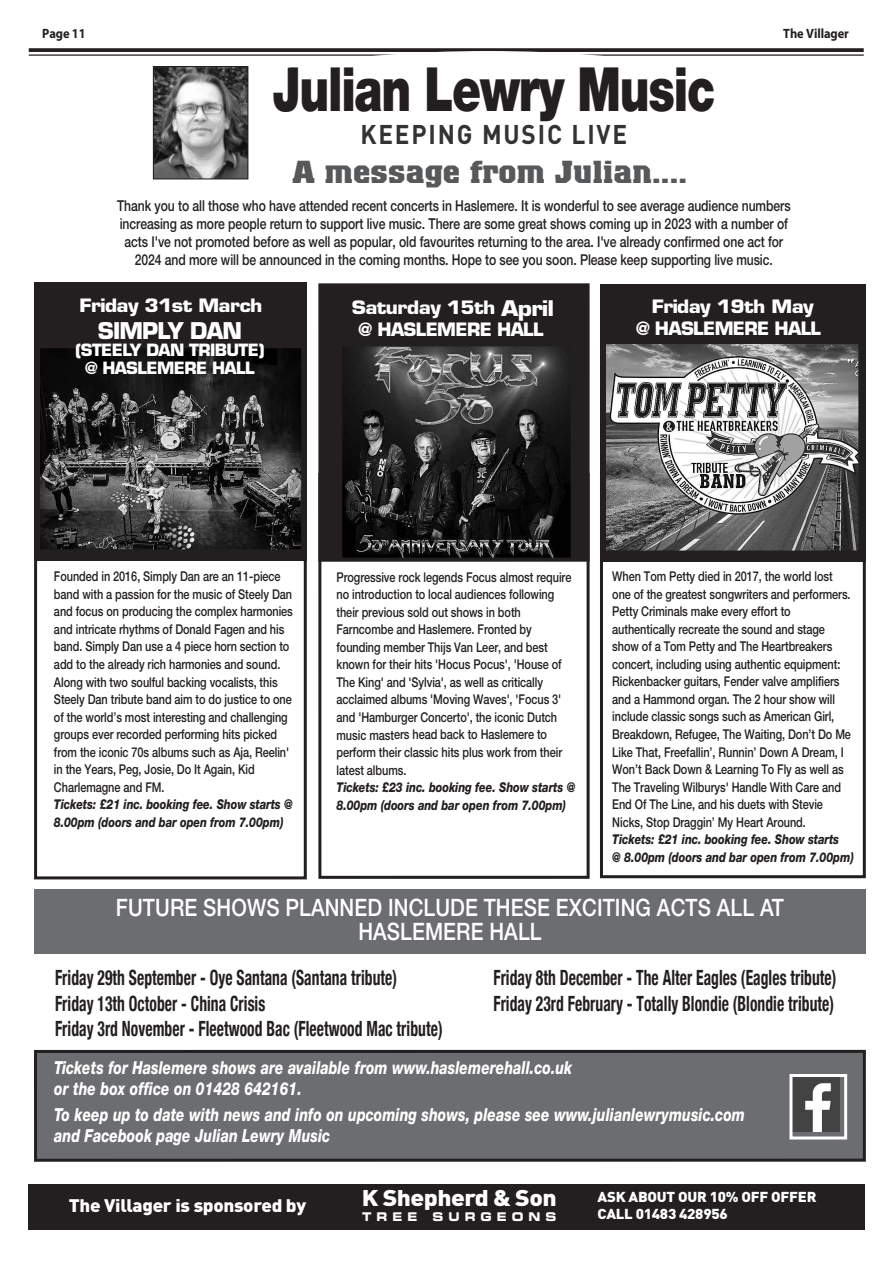
<style>
.page{position:relative;width:893px;height:1263px;background:#fff}
.page>*{position:absolute;margin:0;border:0;box-sizing:border-box;transform-origin:0 0}
.t1{font:61.05px "Helvetica Neue Black+XUNJUJ";letter-spacing:-.025em;color:#231f20;scale:.76 1}
.t2{font:700 31.5px "Colossalis BQ";letter-spacing:.005em;color:#57585a;scale:1.1 1}
.t3{font:26.85px "DIN Bold+YEPUZG";letter-spacing:.075em;color:#333;scale:.91 1}
.t4{font:500 24px/24px "Helvetica Neue CE";letter-spacing:.005em;color:#fff;text-align:center;scale:.85 1}
.t5{font:900 22.5px "DIN";letter-spacing:-.02em;color:#fff;scale:1.1 1}
.t6{font:700 22.5px "Eurostile LT";letter-spacing:-.035em;color:#fff}
.t7{font:700 condensed 21px/25.5px "Helvetica Neue";letter-spacing:.005em;color:#231f20;scale:.74 1}
.t8{font:italic 800 18px/21px "Helvetica Neue";letter-spacing:.005em;color:#fff;scale:.77 1}
.t9{font:700 18px/21.8px "Eurostile LT";letter-spacing:-.03em;color:#fff;text-align:center;scale:1.1 1}
.t10{font:900 18px "DIN";letter-spacing:-.015em;color:#fff;scale:1.05 1}
.t11{font:700 18px "Eurostile LT";letter-spacing:-.03em;color:#fff}
.t12{font:700 16.5px/18px "Eurostile LT";letter-spacing:-.035em;color:#fff;text-align:center}
.t13{font:500 15px/18px "Helvetica Neue CE";letter-spacing:-.005em;color:#231f20;text-align:center;scale:.81 1}
.t14{font:900 14.25px/16.5px "DIN";letter-spacing:-.015em;color:#fff;scale:1.05 1}
.t15{font:500 13.5px/17.5px "Helvetica Neue CE";letter-spacing:-.005em;color:#231f20;scale:.81 1}
.t16{font:italic 800 13.5px/17.5px "Helvetica Neue";letter-spacing:-.005em;color:#231f20;scale:.81 1}
.t17{font:700 13.5px "Myriad Pro";letter-spacing:-.005em;color:#231f20;scale:.92 1}
.t18{font:12px "Eurostile LT Bold Extended Two";letter-spacing:.475em;color:#fff;scale:.88 1}
.s1{font-size:21px}
</style>
<div class="page">
<div style="left:600px;top:474px;width:266px;height:404px;border:3px solid #231f20"></div>
<div style="left:600px;top:284px;width:266px;height:277px;background:#231f20"></div>
<img style="left:607px;top:345px;width:250px;height:204px">
<div style="left:601px;top:341px;width:260px;height:212px;border:3px solid #231f20"></div>
<svg style="left:29px;top:48px;width:835px;height:4px;background:#312d2e"></svg>
<hr style="left:29px;top:54px;width:835px;height:2px;background:#231f20">
<div style="left:28px;top:1184px;width:837px;height:46px;background:#231f20"></div>
<div style="left:211px;top:51px;width:554px;height:108px;background:#fff;border-radius:50%"></div>
<div style="left:34px;top:544px;width:273px;height:335px;border:3px solid #231f20"></div>
<div style="left:34px;top:282px;width:273px;height:279px;background:#231f20"></div>
<div style="left:34px;top:889px;width:832px;height:65px;background:#6c6d70"></div>
<div style="left:36px;top:1051px;width:828px;height:109px;background:#6c6d70"></div>
<div style="left:34px;top:1050px;width:832px;height:112px;border:3px solid #231f20"></div>
<img style="left:41px;top:349px;width:259px;height:199px">
<div style="left:37px;top:345px;width:267px;height:207px;border:3px solid #231f20"></div>
<img style="left:793px;top:1078px;width:46px;height:54px">
<div style="left:789px;top:1074px;width:58px;height:65px;border:3px solid #fff"></div>
<div style="left:318px;top:473px;width:272px;height:406px;border:3px solid #231f20"></div>
<img style="left:155px;top:68px;width:91px;height:109px">
<div style="left:153px;top:66px;width:95px;height:113px;border:1px solid #231f20"></div>
<div style="left:318px;top:283px;width:272px;height:279px;background:#231f20"></div>
<img style="left:343px;top:347px;width:227px;height:210px">
<div style="left:339px;top:343px;width:235px;height:218px;border:3px solid #231f20"></div>
<p class="t17" style="left:42px;top:28px;width:49px">Page 11</p>
<p class="t17" style="left:783px;top:28px;width:73px">The Villager</p>
<h1 class="t1" style="left:272px;top:67px;width:584px">Julian Lewry Music</h1>
<h3 class="t3" style="left:360px;top:119px;width:295px">KEEPING MUSIC LIVE</h3>
<h2 class="t2" style="left:293px;top:154px;width:360px">A message from Julian....</h2>
<p class="t13" style="left:117px;top:198px;width:833px">Thank you to all those who have attended recent concerts in Haslemere. It is wonderful to see average audience numbers increasing as more people return to support live music. There are some great shows coming up in 2023 with a number of acts I've not promoted before as well as popular, old favourites returning to the area. I've already confirmed one act for 2024 and more will be announced in the coming months. Hope to see you soon. Please keep supporting live music.</p>
<h3 class="t9" style="left:79px;top:296px;width:168px">Friday 31st March</h3>
<h3 class="t9" style="left:352px;top:298px;width:186px">Saturday 15th <span class="s1">April</span></h3>
<h3 class="t6" style="left:98px;top:322px;width:146px">SIMPLY DAN</h3>
<h3 class="t11" style="left:359px;top:322px;width:187px">@ HASLEMERE HALL</h3>
<p class="t12" style="left:75px;top:343px;width:191px">(STEELY DAN TRIBUTE) @ HASLEMERE HALL</p>
<h3 class="t9" style="left:636px;top:298px;width:170px">Friday 19th May<br>@ HASLEMERE HALL</h3>
<p class="t15" style="left:54px;top:569px;width:297px">Founded in 2016, Simply Dan are an 11-piece band with a passion for the music of Steely Dan and focus on producing the complex harmonies and intricate rhythms of Donald Fagen and his band. Simply Dan use a 4 piece horn section to add to the already rich harmonies and sound.<br>Along with two soulful backing vocalists, this Steely Dan tribute band aim to do justice to one of the world’s most interesting and challenging groups ever recorded performing hits picked from the iconic 70s albums such as Aja, Reelin' in the Years, Peg, Josie, Do It Again, Kid Charlemagne and FM.</p>
<p class="t16" style="left:54px;top:797px;width:296px">Tickets: £21 inc. booking fee. Show starts @<br>8.00pm (doors and bar open from 7.00pm)</p>
<p class="t15" style="left:336px;top:569px;width:292px">Progressive rock legends Focus almost require no introduction to local audiences following their previous sold out shows in both Farncombe and Haslemere. Fronted by founding member Thijs Van Leer, and best known for their hits 'Hocus Pocus', 'House of The King' and 'Sylvia', as well as critically acclaimed albums 'Moving Waves', 'Focus 3' and 'Hamburger Concerto', the iconic Dutch music masters head back to Haslemere to perform their classic hits plus work from their latest albums.</p>
<p class="t16" style="left:337px;top:780px;width:296px">Tickets: £23 inc. booking fee. Show starts @<br>8.00pm (doors and bar open from 7.00pm)</p>
<p class="t15" style="left:612px;top:569px;width:296px">When Tom Petty died in 2017, the world lost one of the greatest songwriters and performers.<br>Petty Criminals make every effort to authentically recreate the sound and stage show of a Tom Petty and The Heartbreakers concert, including using authentic equipment:<br>Rickenbacker guitars, Fender valve amplifiers and a Hammond organ. The 2 hour show will include classic songs such as American Girl, Breakdown, Refugee, The Waiting, Don’t Do Me Like That, Freefallin’, Runnin’ Down A Dream, I Won’t Back Down &amp; Learning To Fly as well as The Traveling Wilburys' Handle With Care and End Of The Line, and his duets with Stevie Nicks, Stop Draggin’ My Heart Around.</p>
<p class="t16" style="left:612px;top:832px;width:300px">Tickets: £21 inc. booking fee. Show starts<br>@ 8.00pm (doors and bar open from 7.00pm)</p>
<h3 class="t4" style="left:116px;top:898px;width:787px">FUTURE SHOWS PLANNED INCLUDE THESE EXCITING ACTS ALL AT<br>HASLEMERE HALL</h3>
<h3 class="t7" style="left:55px;top:964px;width:525px">Friday 29th September - Oye Santana (Santana tribute)<br>Friday 13th October - China Crisis<br>Friday 3rd November - Fleetwood Bac (Fleetwood Mac tribute)</h3>
<h3 class="t7" style="left:493px;top:965px;width:465px">Friday 8th December - The Alter Eagles (Eagles tribute)<br>Friday 23rd February - Totally Blondie (Blondie tribute)</h3>
<h3 class="t8" style="left:54px;top:1059px;width:674px">Tickets for Haslemere shows are available from www.haslemerehall.co.uk or the box office on 01428 642161.</h3>
<h3 class="t8" style="left:54px;top:1105px;width:898px">To keep up to date with news and info on upcoming shows, please see www.julianlewrymusic.com and Facebook page Julian Lewry Music</h3>
<h3 class="t10" style="left:69px;top:1195px;width:228px">The Villager is sponsored by</h3>
<h3 class="t5" style="left:362px;top:1185px;width:179px">K Shepherd &amp; Son</h3>
<p class="t18" style="left:362px;top:1212px;width:64px">TREE</p>
<p class="t18" style="left:432px;top:1212px;width:142px">SURGEONS</p>
<p class="t14" style="left:598px;top:1189px;width:210px">ASK ABOUT OUR 10% OFF OFFER<br>CALL 01483 428956</p>
</div>
